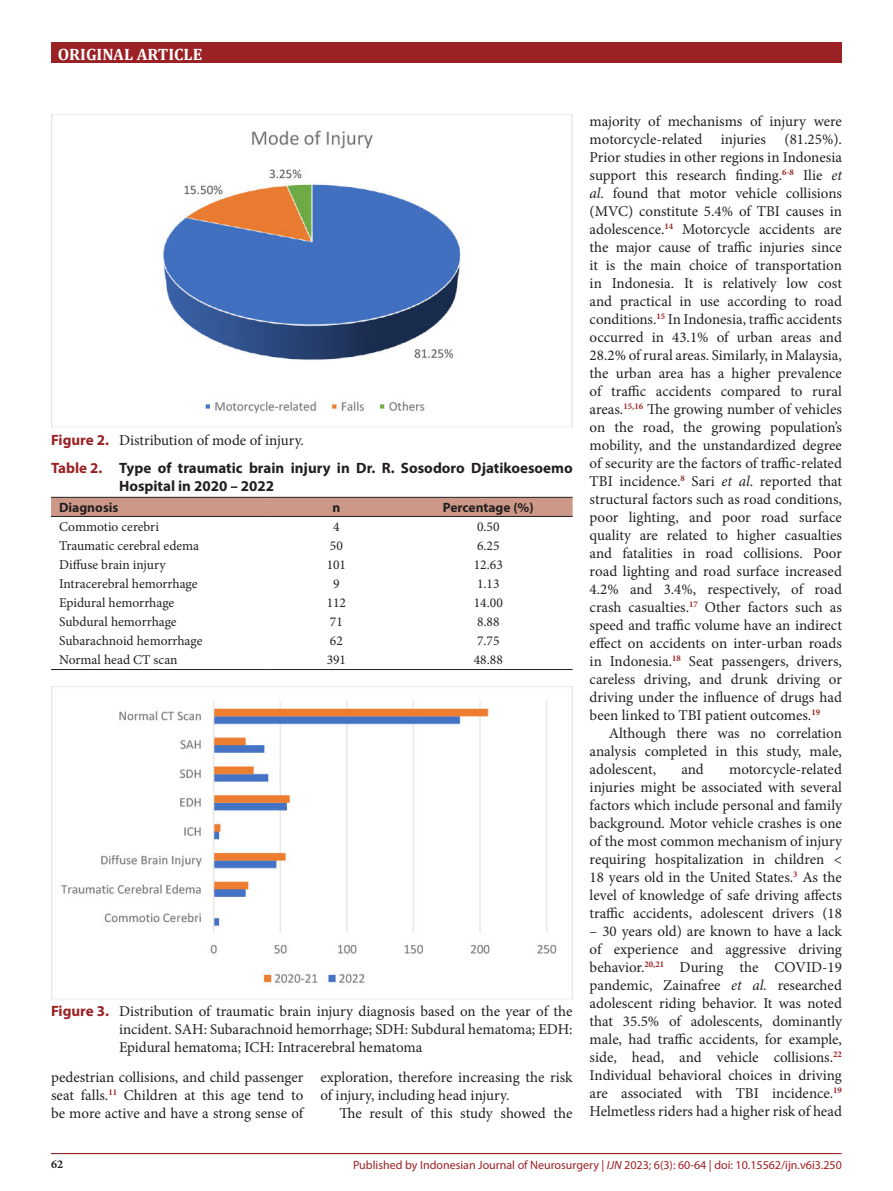
<style>
.page{position:relative;width:893px;height:1191px;background:#fff}
.page>*{position:absolute;margin:0;border:0;box-sizing:border-box;transform-origin:0 0}
.t1{font:700 16.5px "Cambria";color:#fff}
.Judul_Gambar{font:15px/18px "Minion Pro";color:#231f20;text-align:justify}
.judul_tabel{font:700 15px/18px "Myriad Pro";color:#231f20}
.t2{font:13.5px "Minion Pro";color:#231f20}
.t3{font:700 13.5px "Myriad Pro";color:#231f20}
.t4{font:12px "Myriad Pro";color:#9a2124}
.t5{font:700 12px "Minion Pro";color:#231f20}
.s1{font-family:"Myriad Pro";font-weight:700;color:#9a2124}
.s2{color:#9a2124}
.s3{font-style:italic}
.s4{color:#a11f23}
</style>
<div class="page">
<div style="left:51px;top:43px;width:790px;height:20px;background:#9a2124"></div>
<hr style="left:51px;top:1153px;width:790px;height:1px;background:#9a2124">
<img style="left:51px;top:115px;width:522px;height:313px">
<div style="left:51px;top:498px;width:522px;height:18px;background:#cd9887"></div>
<hr style="left:51px;top:497px;width:218px;height:1px;background:#231f20">
<hr style="left:269px;top:497px;width:135px;height:1px;background:#231f20">
<hr style="left:404px;top:497px;width:169px;height:1px;background:#231f20">
<hr style="left:51px;top:669px;width:218px;height:1px;background:#231f20">
<hr style="left:269px;top:669px;width:135px;height:1px;background:#231f20">
<hr style="left:404px;top:669px;width:169px;height:1px;background:#231f20">
<hr style="left:51px;top:516px;width:218px;height:1px;background:#231f20">
<hr style="left:269px;top:516px;width:135px;height:1px;background:#231f20">
<hr style="left:404px;top:516px;width:169px;height:1px;background:#231f20">
<img style="left:51px;top:687px;width:522px;height:312px">
<p class="t1" style="left:58px;top:43px;width:146px">ORIGINAL ARTICLE</p>
<p class="Judul_Gambar" style="left:51px;top:431px;width:254px"><span class="s1">Figure 2.</span> Distribution of mode of injury.</p>
<p class="judul_tabel" style="left:119px;top:458px;width:455px;text-indent:-68px"><span class="s2">Table 2.</span> Type of traumatic brain injury in Dr. R. Sosodoro Djatikoesoemo<br>Hospital in 2020 – 2022</p>
<p class="t3" style="left:59px;top:498px;width:61px">Diagnosis</p>
<p class="t3" style="left:332px;top:498px;width:9px">n</p>
<p class="t3" style="left:443px;top:498px;width:92px">Percentage (%)</p>
<p class="t2" style="left:59px;top:517px;width:101px">Commotio cerebri</p>
<p class="t2" style="left:333px;top:517px;width:8px">4</p>
<p class="t2" style="left:477px;top:517px;width:24px">0.50</p>
<p class="t2" style="left:59px;top:536px;width:142px">Traumatic cerebral edema</p>
<p class="t2" style="left:330px;top:536px;width:14px">50</p>
<p class="t2" style="left:477px;top:536px;width:24px">6.25</p>
<p class="t2" style="left:59px;top:555px;width:108px">Diffuse brain injury</p>
<p class="t2" style="left:327px;top:555px;width:21px">101</p>
<p class="t2" style="left:474px;top:555px;width:30px">12.63</p>
<p class="t2" style="left:59px;top:574px;width:140px">Intracerebral hemorrhage</p>
<p class="t2" style="left:333px;top:574px;width:8px">9</p>
<p class="t2" style="left:477px;top:574px;width:24px">1.13</p>
<p class="t2" style="left:59px;top:593px;width:117px">Epidural hemorrhage</p>
<p class="t2" style="left:327px;top:593px;width:21px">112</p>
<p class="t2" style="left:474px;top:593px;width:30px">14.00</p>
<p class="t2" style="left:59px;top:613px;width:119px">Subdural hemorrhage</p>
<p class="t2" style="left:330px;top:613px;width:14px">71</p>
<p class="t2" style="left:477px;top:613px;width:24px">8.88</p>
<p class="t2" style="left:59px;top:632px;width:145px">Subarachnoid hemorrhage</p>
<p class="t2" style="left:330px;top:632px;width:14px">62</p>
<p class="t2" style="left:477px;top:632px;width:24px">7.75</p>
<p class="t2" style="left:59px;top:651px;width:120px">Normal head CT scan</p>
<p class="t2" style="left:327px;top:651px;width:21px">391</p>
<p class="t2" style="left:474px;top:651px;width:30px">48.88</p>
<p class="Judul_Gambar" style="left:119px;top:1002px;width:455px;text-indent:-68px"><span class="s1">Figure 3.</span> Distribution of traumatic brain injury diagnosis based on the year of the incident. SAH: Subarachnoid hemorrhage; SDH: Subdural hematoma; EDH:<br>Epidural hematoma; ICH: Intracerebral hematoma</p>
<p class="Judul_Gambar" style="left:51px;top:1068px;width:254px">pedestrian collisions, and child passenger seat falls.<sup>11</sup> Children at this age tend to be more active and have a strong sense of</p>
<p class="Judul_Gambar" style="left:320px;top:1068px;width:254px">exploration, therefore increasing the risk of injury, including head injury.</p>
<p class="Judul_Gambar" style="left:339px;top:1104px;width:235px">The result of this study showed the</p>
<p class="Judul_Gambar" style="left:590px;top:112px;width:254px">majority of mechanisms of injury were motorcycle-related injuries (81.25%).<br>Prior studies in other regions in Indonesia support this research finding.<sup>6-8</sup> Ilie <span class="s3">et al</span>. found that motor vehicle collisions (MVC) constitute 5.4% of TBI causes in adolescence.<sup>14</sup> Motorcycle accidents are the major cause of traffic injuries since it is the main choice of transportation in Indonesia. It is relatively low cost and practical in use according to road conditions.<sup>15</sup> In Indonesia, traffic accidents occurred in 43.1% of urban areas and 28.2% of rural areas. Similarly, in Malaysia, the urban area has a higher prevalence of traffic accidents compared to rural areas.<sup>15,16</sup> The growing number of vehicles on the road, the growing population’s mobility, and the unstandardized degree of security are the factors of traffic-related TBI incidence.<sup>8</sup> Sari <span class="s3">et al</span>. reported that structural factors such as road conditions, poor lighting, and poor road surface quality are related to higher casualties and fatalities in road collisions. Poor road lighting and road surface increased 4.2% and 3.4%, respectively, of road crash casualties.<sup>17</sup> Other factors such as speed and traffic volume have an indirect effect on accidents on inter-urban roads in Indonesia.<sup>18</sup> Seat passengers, drivers, careless driving, and drunk driving or driving under the influence of drugs had been linked to TBI patient outcomes.<sup>19</sup></p>
<p class="Judul_Gambar" style="left:590px;top:724px;width:254px;text-indent:19px">Although there was no correlation analysis completed in this study, male, adolescent,</p>
<p class="Judul_Gambar" style="left:590px;top:760px;width:254px;text-indent:139px">motorcycle-related injuries might be associated with several factors which include personal and family background. Motor vehicle crashes is one of the most common mechanism of injury requiring hospitalization in children &lt; 18 years old in the United States.<sup>3</sup> As the level of knowledge of safe driving affects traffic accidents, adolescent drivers (18</p>
<p class="Judul_Gambar" style="left:590px;top:922px;width:254px">– 30 years old) are known to have a lack of experience and aggressive driving behavior.<sup>20,21</sup> During the COVID-19 pandemic, Zainafree <span class="s3">et al.</span> researched adolescent riding behavior. It was noted that 35.5% of adolescents, dominantly male, had traffic accidents, for example, side, head, and vehicle collisions.<sup>22<br></sup>Individual behavioral choices in driving are associated with TBI incidence.<sup>19<br></sup>Helmetless riders had a higher risk of head</p>
<p class="Judul_Gambar" style="left:681px;top:760px;width:24px">and</p>
<p class="t5" style="left:51px;top:1156px;width:13px">62</p>
<p class="t4" style="left:353px;top:1157px;width:490px">Published by Indonesian Journal of Neurosurgery | <span class="s3">IJN</span> 2023; 6(3): 60-64 | doi: <span class="s4">10.15562/ijn.v6i3.250</span></p>
</div>
